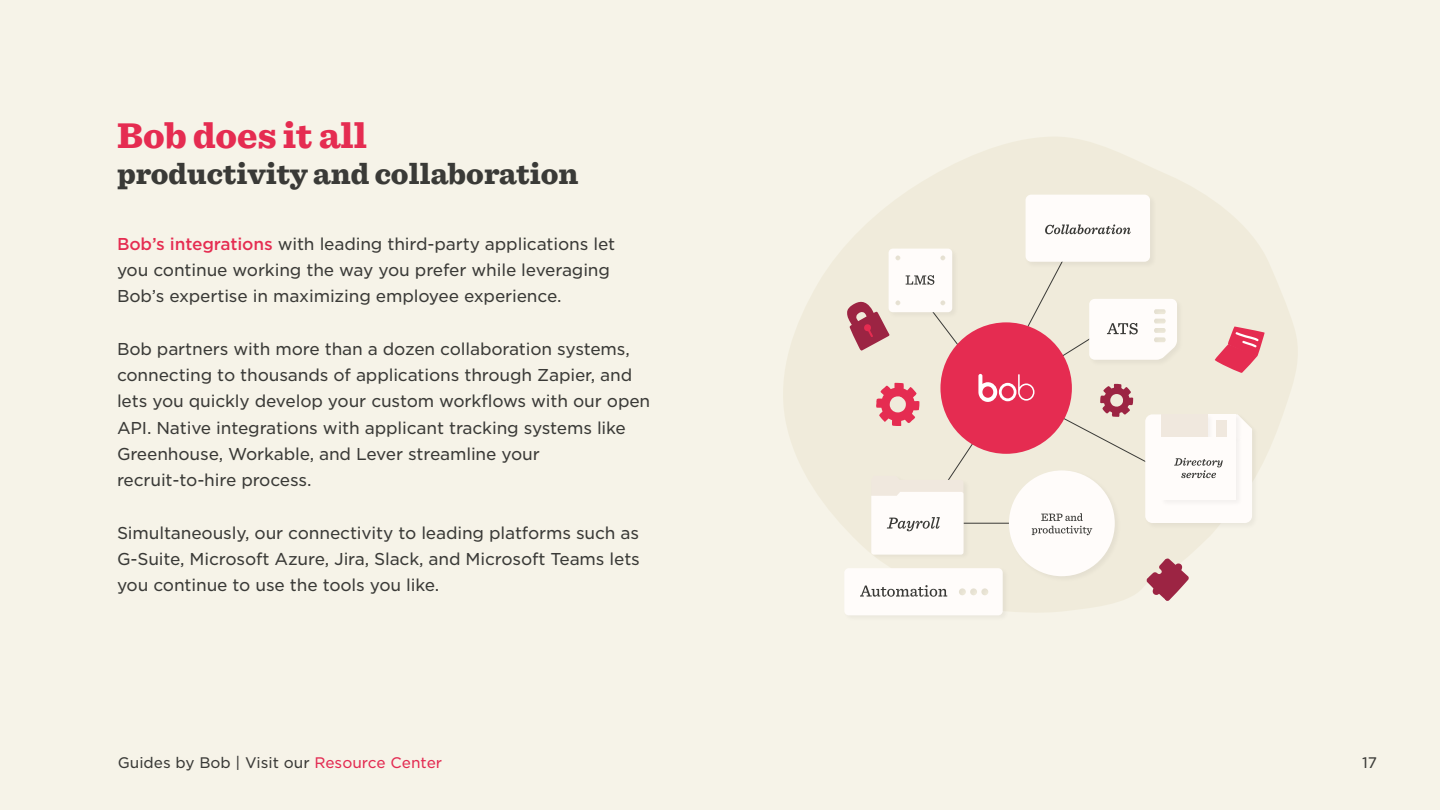
<style>
.page{position:relative;width:1440px;height:810px;background:#f6f3e8}
.page>*{position:absolute;margin:0;border:0;box-sizing:border-box;transform-origin:0 0}
.t1{font:900 37.5px "Sentinel";color:#e52c51}
.t2{font:900 30.75px "Sentinel";color:#3a3a37}
.t3{font:16.5px/26.2px "Gotham S Sm";letter-spacing:-.01em;color:#3a3a37}
.t4{font:14.7px "Gotham S Sm";color:#3a3a37}
.s1{font-weight:500;color:#e52c51}
.s2{color:#e32b52}
</style>
<div class="page">
<svg style="left:783px;top:137px;width:515px;height:475px;fill:#f0ebdb"></svg>
<div style="left:1081px;top:298px;width:105px;height:185px;background:#f0ebdb"></div>
<div style="left:918px;top:227px;width:163px;height:147px;background:#f0ebdb"></div>
<div style="left:1088px;top:298px;width:96px;height:69px;background:#ece7d7"></div>
<div style="left:1024px;top:193px;width:133px;height:76px;background:#000;opacity:.05"></div>
<div style="left:1026px;top:195px;width:124px;height:67px;background:#fffcfa;border-radius:6px"></div>
<div style="left:1007px;top:469px;width:115px;height:114px;background:#f0ebdb"></div>
<div style="left:1009px;top:470px;width:106px;height:106px;background:#fffcfa;border-radius:50%"></div>
<svg style="left:1089px;top:299px;width:88px;height:61px"></svg>
<div style="left:870px;top:475px;width:100px;height:85px;background:#ede8d8"></div>
<svg style="left:1045px;top:224px;width:86px;height:10px"></svg>
<div style="left:843px;top:567px;width:167px;height:56px;background:#000;opacity:.05"></div>
<svg style="left:844px;top:568px;width:159px;height:47px"></svg>
<div style="left:1144px;top:413px;width:115px;height:117px;background:#000;opacity:.05"></div>
<div style="left:1206px;top:413px;width:37px;height:32px;background:#f0ebdb"></div>
<div style="left:1160px;top:413px;width:55px;height:31px;background:#f0ebdb"></div>
<svg style="left:1145px;top:414px;width:107px;height:109px"></svg>
<svg style="left:1146px;top:558px;width:43px;height:43px"></svg>
<svg style="left:1215px;top:326px;width:50px;height:48px"></svg>
<svg style="left:1100px;top:384px;width:33px;height:33px"></svg>
<div style="left:940px;top:322px;width:132px;height:132px;background:#e52c51;border-radius:50%"></div>
<svg style="left:871px;top:374px;width:221px;height:181px"></svg>
<div style="left:887px;top:247px;width:73px;height:72px;background:#000;opacity:.05"></div>
<svg style="left:847px;top:249px;width:105px;height:102px"></svg>
<h1 class="t1" style="left:117px;top:112px;width:252px">Bob does it all</h1>
<h2 class="t2" style="left:117px;top:155px;width:463px">productivity and collaboration</h2>
<p class="t3" style="left:117px;top:230px;width:500px"><span class="s1">Bob s’ integrations</span> with leading third-party applications let you continue working the way you prefer while leveraging<br>Bob s’ expertise in maximizing employee experience.</p>
<p class="t3" style="left:117px;top:335px;width:535px">Bob partners with more than a dozen collaboration systems, connecting to thousands of applications through Zapier, and lets you quickly develop your custom workflows with our open API. Native integrations with applicant tracking systems like Greenhouse, Workable, and Lever streamline your recruit-to-hire process.</p>
<p class="t3" style="left:117px;top:519px;width:524px;text-align:justify">Simultaneously, our connectivity to leading platforms such as G-Suite, Microsoft Azure, Jira, Slack, and Microsoft Teams lets you continue to use the tools you like.</p>
<p class="t4" style="left:118px;top:753px;width:326px">Guides by Bob | Visit our <span class="s2">Resource Center</span></p>
<p class="t4" style="left:1362px;top:753px;width:16px">17</p>
</div>
